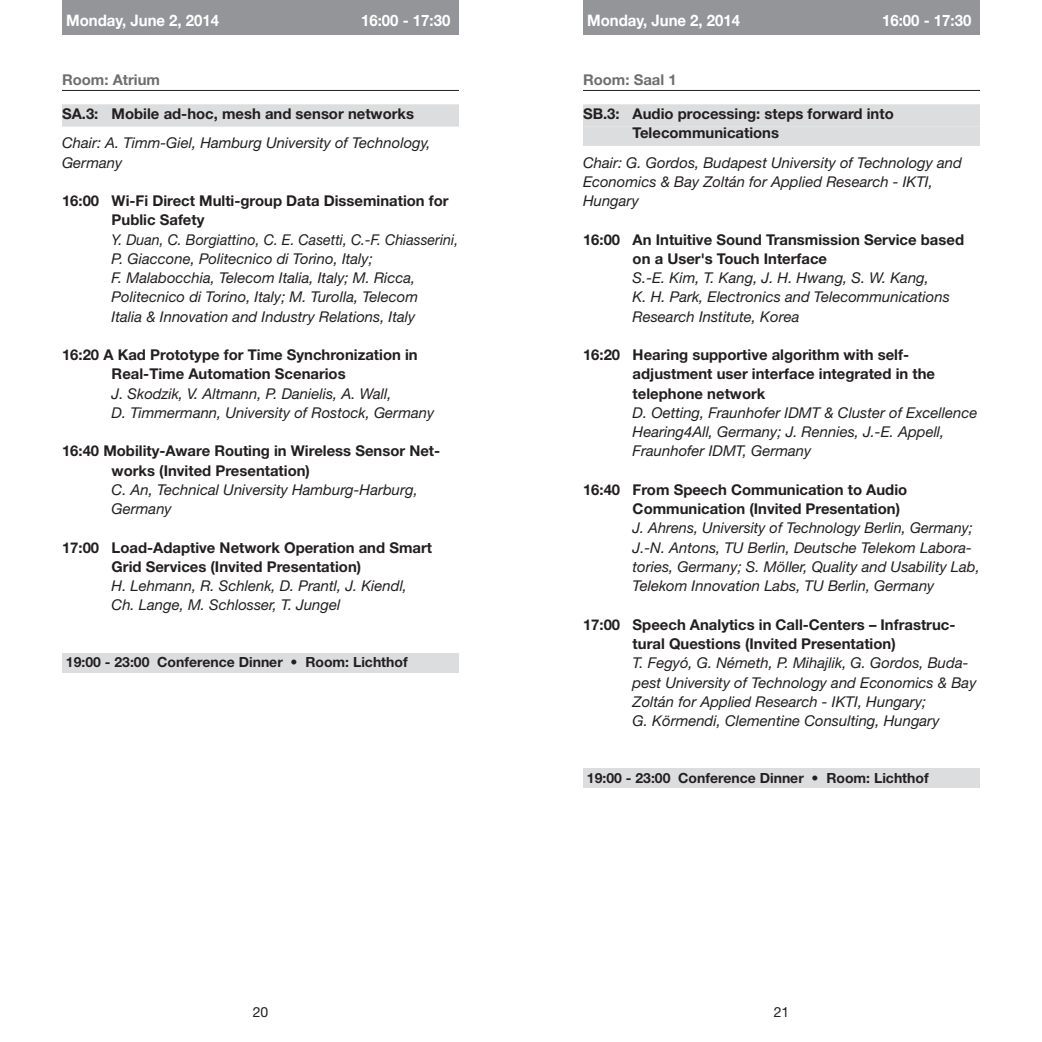
<style>
.page{position:relative;width:1042px;height:1042px;background:#fff}
.page>*{position:absolute;margin:0;border:0;box-sizing:border-box;transform-origin:0 0}
.t1{font:700 15.75px "Helvetica Neue";color:#fff;scale:.95 1}
.t2{font:700 15.75px "Helvetica Neue LT Std";color:#fff;scale:.95 1}
.t3{font:italic 14.88px/19.2px "Helvetica Neue LT Std";color:#231f20}
.t4{font:700 14.88px/19.2px "Helvetica Neue LT Std";color:#231f20}
.t5{font:italic 14.88px/19.2px "Helvetica Neue LT Std";color:#231f20;scale:.96 1}
.t6{font:700 14.88px "Helvetica Neue LT Std";color:#6d6e70}
.t7{font:700 14px "Helvetica Neue LT Std";color:#231f20}
.t8{font:14px "Helvetica Neue LT Std";color:#231f20}
.s1{font-weight:100;font-stretch:expanded}
</style>
<div class="page">
<hr style="left:583px;top:90px;width:397px;height:1px;background:#231f20">
<div style="left:583px;top:104px;width:397px;height:23px;background:#dcddde"></div>
<div style="left:583px;top:127px;width:397px;height:19px;background:#dcddde"></div>
<hr style="left:62px;top:90px;width:397px;height:1px;background:#231f20">
<div style="left:62px;top:104px;width:397px;height:23px;background:#dcddde"></div>
<div style="left:62px;top:0;width:397px;height:35px;background:#939598"></div>
<div style="left:583px;top:0;width:397px;height:35px;background:#939598"></div>
<div style="left:62px;top:652px;width:397px;height:20px;background:#dcddde"></div>
<div style="left:583px;top:768px;width:397px;height:20px;background:#dcddde"></div>
<p class="t1" style="left:66px;top:11px;width:163px">Monday, June 2, 2014</p>
<p class="t2" style="left:361px;top:15px;width:95px">16:00 - 17:30</p>
<p class="t1" style="left:587px;top:11px;width:163px">Monday, June 2, 2014</p>
<p class="t2" style="left:882px;top:15px;width:95px">16:00 - 17:30</p>
<p class="t6" style="left:62px;top:74px;width:100px">Room: Atrium</p>
<p class="t4" style="left:62px;top:106px;width:354px">SA.3: Mobile ad-hoc, mesh and sensor networks</p>
<p class="t3" style="left:62px;top:135px;width:370px">Chair: A. Timm-Giel, Hamburg University of Technology,<br>Germany</p>
<p class="t4" style="left:112px;top:193px;width:339px;text-indent:-50px">16:00 Wi-Fi Direct Multi-group Data Dissemination for<br>Public Safety</p>
<p class="t5" style="left:112px;top:231px;width:363px">Y. Duan, C. Borgiattino, C. E. Casetti, C.-F. Chiasserini, P. Giaccone, Politecnico di Torino, Italy;<br>F. Malabocchia, Telecom Italia, Italy; M. Ricca, Politecnico di Torino, Italy; M. Turolla, Telecom<br>Italia &amp; Innovation and Industry Relations, Italy</p>
<p class="t4" style="left:112px;top:347px;width:308px;text-indent:-50px">16:20 A Kad Prototype for Time Synchronization in<br>Real-Time Automation Scenarios</p>
<p class="t3" style="left:112px;top:385px;width:324px">J. Skodzik, V. Altmann, P. Danielis, A. Wall,<br>D. Timmermann, University of Rostock, Germany</p>
<p class="t4" style="left:112px;top:443px;width:330px;text-indent:-50px">16:40 Mobility-Aware Routing in Wireless Sensor Net&shy;works (Invited Presentation)</p>
<p class="t3" style="left:112px;top:481px;width:308px">C. An, Technical University Hamburg-Harburg,<br>Germany</p>
<p class="t4" style="left:112px;top:539px;width:322px;text-indent:-50px">17:00 Load-Adaptive Network Operation and Smart<br>Grid Services (Invited Presentation)</p>
<p class="t3" style="left:112px;top:578px;width:297px">H. Lehmann, R. Schlenk, D. Prantl, J. Kiendl,<br>Ch. Lange, M. Schlosser, T. Jungel</p>
<p class="t7" style="left:66px;top:657px;width:343px">19:00 - 23:00 Conference Dinner <span class="s1">•</span> Room: Lichthof</p>
<p class="t6" style="left:583px;top:74px;width:95px">Room: Saal 1</p>
<p class="t4" style="left:632px;top:106px;width:263px;text-indent:-50px">SB.3: Audio processing: steps forward into<br>Telecommunications</p>
<p class="t3" style="left:583px;top:154px;width:380px">Chair: G. Gordos, Budapest University of Technology and<br>Economics &amp; Bay Zoltán for Applied Research - IKTI,<br>Hungary</p>
<p class="t4" style="left:632px;top:231px;width:333px;text-indent:-50px">16:00 An Intuitive Sound Transmission Service based on a User's Touch Interface</p>
<p class="t3" style="left:632px;top:270px;width:319px">S.-E. Kim, T. Kang, J. H. Hwang, S. W. Kang,<br>K. H. Park, Electronics and Telecommunications<br>Research Institute, Korea</p>
<p class="t4" style="left:632px;top:347px;width:304px;text-indent:-50px">16:20 Hearing supportive algorithm with self&shy;adjustment user interface integrated in the telephone network</p>
<p class="t3" style="left:632px;top:404px;width:346px">D. Oetting, Fraunhofer IDMT &amp; Cluster of Excellence<br>Hearing4All, Germany; J. Rennies, J.-E. Appell,<br>Fraunhofer IDMT, Germany</p>
<p class="t4" style="left:632px;top:481px;width:276px;text-indent:-50px">16:40 From Speech Communication to Audio<br>Communication (Invited Presentation)</p>
<p class="t3" style="left:632px;top:520px;width:349px">J. Ahrens, University of Technology Berlin, Germany; J.-N. Antons, TU Berlin, Deutsche Telekom Labora&shy;tories, Germany; S. Möller, Quality and Usability Lab, Telekom Innovation Labs, TU Berlin, Germany</p>
<p class="t4" style="left:632px;top:616px;width:324px;text-indent:-50px">17:00 Speech Analytics in Call-Centers – Infrastruc - tural Questions (Invited Presentation)</p>
<p class="t3" style="left:632px;top:655px;width:345px">T. Fegyó, G. Németh, P. Mihajlik, G. Gordos, Buda&shy;pest University of Technology and Economics &amp; Bay Zoltán for Applied Research - IKTI, Hungary;<br>G. Körmendi, Clementine Consulting, Hungary</p>
<p class="t7" style="left:587px;top:773px;width:343px">19:00 - 23:00 Conference Dinner <span class="s1">•</span> Room: Lichthof</p>
<p class="t8" style="left:253px;top:1007px;width:17px">20</p>
<p class="t8" style="left:774px;top:1007px;width:17px">21</p>
</div>
